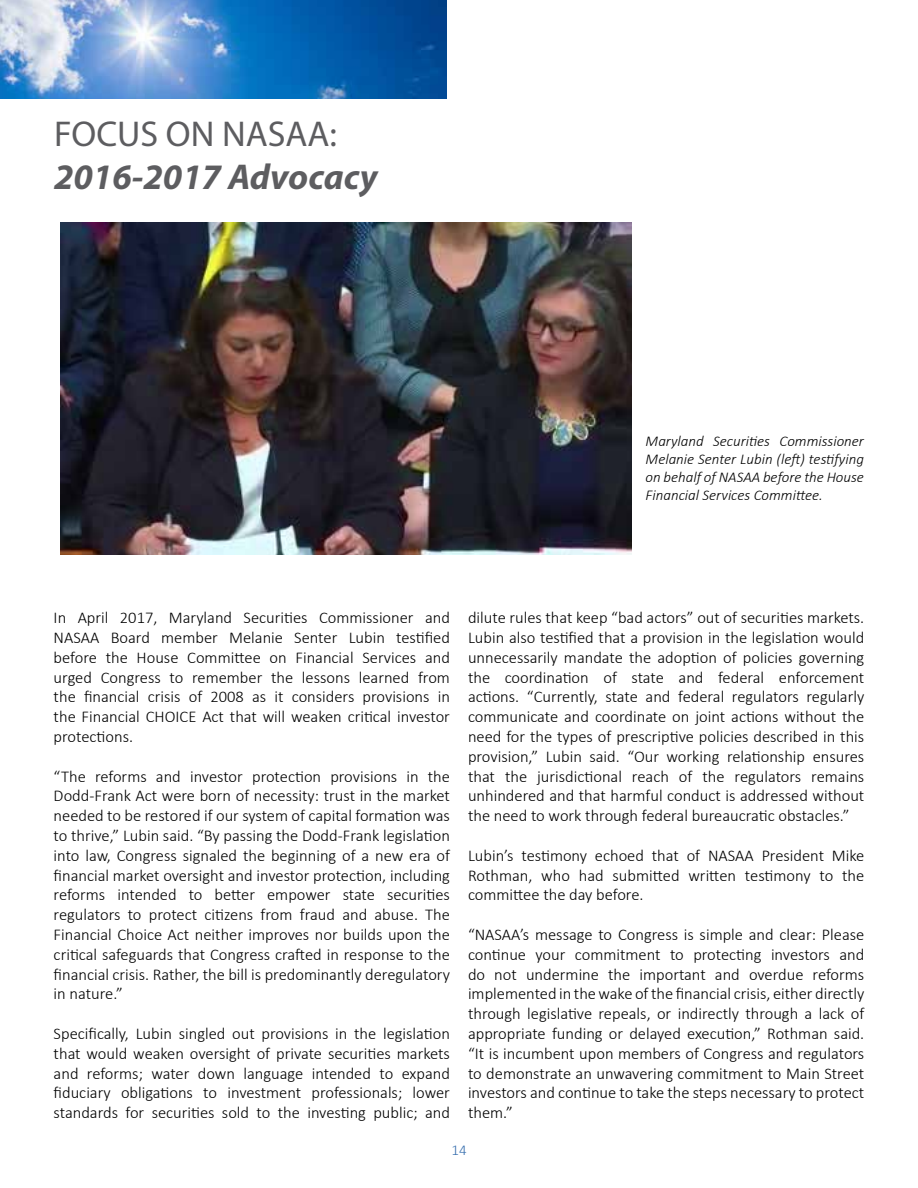
<style>
.page{position:relative;width:918px;height:1188px;background:#fff}
.page>*{position:absolute;margin:0;border:0;box-sizing:border-box;transform-origin:0 0}
.t1{font:italic 700 36px "Myriad Pro";color:#5d5d60}
.t2{font:36px "Myriad Pro";color:#5d5d60}
.t3{font:300 16.5px/19.8px "Calibri";color:#000;text-align:justify}
.t4{font:italic 300 15px/18px "Calibri";color:#000;text-align:justify}
.t5{font:300 15px "Calibri";color:#3970af}
</style>
<div class="page">
<img style="left:60px;top:222px;width:571px;height:333px">
<img style="left:0;top:0;width:447px;height:99px">
<h1 class="t2" style="left:54px;top:111px;width:284px">FOCUS ON NASAA:</h1>
<h1 class="t1" style="left:54px;top:153px;width:325px">2016-2017 Advocacy</h1>
<p class="t4" style="left:646px;top:432px;width:220px">Maryland Securities Commissioner Melanie Senter Lubin (left) testifying on behalf of NASAA before the House Financial Services Committee.</p>
<p class="t3" style="left:54px;top:608px;width:398px">In April 2017, Maryland Securities Commissioner and NASAA Board member Melanie Senter Lubin testified before the House Committee on Financial Services and urged Congress to remember the lessons learned from the financial crisis of 2008 as it considers provisions in the Financial CHOICE Act that will weaken critical investor protections.</p>
<p class="t3" style="left:54px;top:766px;width:398px">“The reforms and investor protection provisions in the Dodd-Frank Act were born of necessity: trust in the market needed to be restored if our system of capital formation was to thrive,” Lubin said. “By passing the Dodd-Frank legislation into law, Congress signaled the beginning of a new era of financial market oversight and investor protection, including reforms intended to better empower state securities regulators to protect citizens from fraud and abuse. The Financial Choice Act neither improves nor builds upon the critical safeguards that Congress crafted in response to the financial crisis. Rather, the bill is predominantly deregulatory in nature.”</p>
<p class="t3" style="left:54px;top:1024px;width:398px">Specifically, Lubin singled out provisions in the legislation that would weaken oversight of private securities markets and reforms; water down language intended to expand fiduciary obligations to investment professionals; lower standards for securities sold to the investing public; and</p>
<p class="t3" style="left:468px;top:608px;width:398px">dilute rules that keep “bad actors” out of securities markets.<br>Lubin also testified that a provision in the legislation would unnecessarily mandate the adoption of policies governing the coordination of state and federal enforcement actions. “Currently, state and federal regulators regularly communicate and coordinate on joint actions without the need for the types of prescriptive policies described in this provision,” Lubin said. “Our working relationship ensures that the jurisdictional reach of the regulators remains unhindered and that harmful conduct is addressed without the need to work through federal bureaucratic obstacles.”</p>
<p class="t3" style="left:468px;top:845px;width:398px">Lubin’s testimony echoed that of NASAA President Mike Rothman, who had submitted written testimony to the committee the day before.</p>
<p class="t3" style="left:468px;top:925px;width:398px">“NASAA’s message to Congress is simple and clear: Please continue your commitment to protecting investors and do not undermine the important and overdue reforms implemented in the wake of the financial crisis, either directly through legislative repeals, or indirectly through a lack of appropriate funding or delayed execution,” Rothman said. “It is incumbent upon members of Congress and regulators to demonstrate an unwavering commitment to Main Street investors and continue to take the steps necessary to protect them.”</p>
<p class="t5" style="left:451px;top:1141px;width:17px">14</p>
</div>
